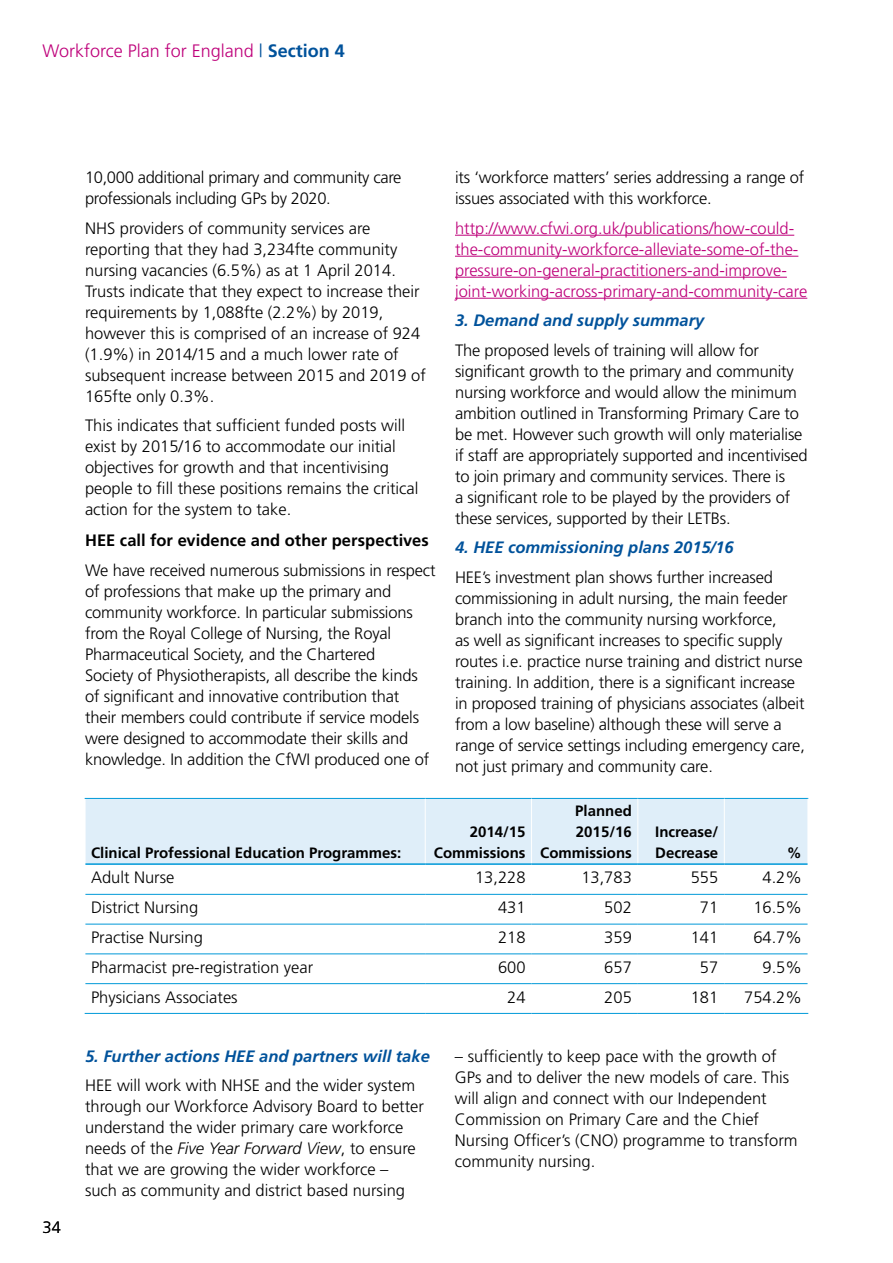
<style>
.page{position:relative;width:893px;height:1263px;background:#fff}
.page>*{position:absolute;margin:0;border:0;box-sizing:border-box;transform-origin:0 0}
.t1{font:300 18px "Frutiger";color:#be007a}
.t2{font:300 16.5px/21px "Frutiger";letter-spacing:-.01em;color:#000}
.t3{font:300 16.5px/21px "Frutiger";color:#be007a}
.t4{font:italic 700 16.5px "Frutiger";color:#00529b}
.t5{font:700 16.5px "Frutiger";color:#000}
.t6{font:700 15px/21px "Frutiger";color:#000;text-align:right}
.s1{color:#00529b}
.s2{font-weight:700;color:#00529b}
.s3{font-style:italic}
</style>
<div class="page">
<hr style="left:455px;top:235px;width:339px;height:1px;background:#be007a">
<hr style="left:455px;top:256px;width:343px;height:1px;background:#be007a">
<hr style="left:455px;top:277px;width:332px;height:1px;background:#be007a">
<hr style="left:455px;top:298px;width:352px;height:1px;background:#be007a">
<div style="left:86px;top:799px;width:721px;height:64px;background:#dfeef9"></div>
<hr style="left:85px;top:798px;width:340px;height:1px;background:#0099d8">
<hr style="left:425px;top:798px;width:106px;height:1px;background:#0099d8">
<hr style="left:531px;top:798px;width:107px;height:1px;background:#0099d8">
<hr style="left:638px;top:798px;width:86px;height:1px;background:#0099d8">
<hr style="left:724px;top:798px;width:84px;height:1px;background:#0099d8">
<hr style="left:425px;top:799px;width:1px;height:64px;background:#fff">
<hr style="left:531px;top:799px;width:1px;height:64px;background:#fff">
<hr style="left:637px;top:799px;width:1px;height:64px;background:#fff">
<hr style="left:724px;top:799px;width:1px;height:64px;background:#fff">
<hr style="left:85px;top:863px;width:340px;height:2px;background:#0099d8">
<hr style="left:425px;top:863px;width:106px;height:2px;background:#0099d8">
<hr style="left:531px;top:863px;width:107px;height:2px;background:#0099d8">
<hr style="left:638px;top:863px;width:86px;height:2px;background:#0099d8">
<hr style="left:724px;top:863px;width:83px;height:2px;background:#0099d8">
<hr style="left:85px;top:894px;width:340px;height:1px;background:#0099d8">
<hr style="left:425px;top:894px;width:106px;height:1px;background:#0099d8">
<hr style="left:531px;top:894px;width:107px;height:1px;background:#0099d8">
<hr style="left:638px;top:894px;width:86px;height:1px;background:#0099d8">
<hr style="left:724px;top:894px;width:83px;height:1px;background:#0099d8">
<hr style="left:85px;top:924px;width:340px;height:1px;background:#0099d8">
<hr style="left:425px;top:924px;width:106px;height:1px;background:#0099d8">
<hr style="left:531px;top:924px;width:107px;height:1px;background:#0099d8">
<hr style="left:638px;top:924px;width:86px;height:1px;background:#0099d8">
<hr style="left:724px;top:924px;width:83px;height:1px;background:#0099d8">
<hr style="left:85px;top:953px;width:340px;height:1px;background:#0099d8">
<hr style="left:425px;top:953px;width:106px;height:1px;background:#0099d8">
<hr style="left:531px;top:953px;width:107px;height:1px;background:#0099d8">
<hr style="left:638px;top:953px;width:86px;height:1px;background:#0099d8">
<hr style="left:724px;top:953px;width:83px;height:1px;background:#0099d8">
<hr style="left:85px;top:983px;width:340px;height:1px;background:#0099d8">
<hr style="left:425px;top:983px;width:106px;height:1px;background:#0099d8">
<hr style="left:531px;top:983px;width:107px;height:1px;background:#0099d8">
<hr style="left:638px;top:983px;width:86px;height:1px;background:#0099d8">
<hr style="left:724px;top:983px;width:83px;height:1px;background:#0099d8">
<hr style="left:85px;top:1013px;width:340px;height:1px;background:#0099d8">
<hr style="left:425px;top:1013px;width:106px;height:1px;background:#0099d8">
<hr style="left:531px;top:1013px;width:107px;height:1px;background:#0099d8">
<hr style="left:638px;top:1013px;width:86px;height:1px;background:#0099d8">
<hr style="left:724px;top:1013px;width:84px;height:1px;background:#0099d8">
<p class="t1" style="left:43px;top:40px;width:304px">Workforce Plan for England <span class="s1">|</span> <span class="s2">Section 4</span></p>
<p class="t2" style="left:85px;top:167px;width:318px">10,000 additional primary and community care professionals including GPs by 2020.</p>
<p class="t2" style="left:85px;top:217px;width:342px">NHS providers of community services are reporting that they had 3,234fte community nursing vacancies (6.5%) as at 1 April 2014.<br>Trusts indicate that they expect to increase their requirements by 1,088fte (2.2%) by 2019, however this is comprised of an increase of 924 (1.9%) in 2014/15 and a much lower rate of subsequent increase between 2015 and 2019 of 165fte only 0.3%.</p>
<p class="t2" style="left:85px;top:415px;width:335px">This indicates that sufficient funded posts will exist by 2015/16 to accommodate our initial objectives for growth and that incentivising people to fill these positions remains the critical action for the system to take.</p>
<p class="t5" style="left:85px;top:531px;width:345px">HEE call for evidence and other perspectives</p>
<p class="t2" style="left:85px;top:559px;width:352px">We have received numerous submissions in respect of professions that make up the primary and community workforce. In particular submissions from the Royal College of Nursing, the Royal Pharmaceutical Society, and the Chartered<br>Society of Physiotherapists, all describe the kinds of significant and innovative contribution that<br>their members could contribute if service models were designed to accommodate their skills and knowledge. In addition the CfWI produced one of</p>
<p class="t2" style="left:455px;top:167px;width:351px">its ‘workforce matters’ series addressing a range of issues associated with this workforce.</p>
<p class="t3" style="left:455px;top:217px;width:354px">http://www.cfwi.org.uk/publications/how-could&shy;the-community-workforce-alleviate-some-of-the&shy;pressure-on-general-practitioners-and-improve&shy;joint-working-across-primary-and-community-care</p>
<p class="t4" style="left:455px;top:311px;width:251px">3. Demand and supply summary</p>
<p class="t2" style="left:455px;top:339px;width:354px">The proposed levels of training will allow for significant growth to the primary and community nursing workforce and would allow the minimum ambition outlined in Transforming Primary Care to be met. However such growth will only materialise if staff are appropriately supported and incentivised to join primary and community services. There is<br>a significant role to be played by the providers of these services, supported by their LETBs.</p>
<p class="t4" style="left:455px;top:538px;width:280px">4. HEE commissioning plans 2015/16</p>
<p class="t2" style="left:455px;top:566px;width:351px">HEE’s investment plan shows further increased commissioning in adult nursing, the main feeder branch into the community nursing workforce,<br>as well as significant increases to specific supply routes i.e. practice nurse training and district nurse training. In addition, there is a significant increase in proposed training of physicians associates (albeit from a low baseline) although these will serve a range of service settings including emergency care, not just primary and community care.</p>
<p class="t6" style="left:91px;top:842px;width:312px">Clinical Professional Education Programmes:</p>
<p class="t6" style="left:434px;top:821px;width:93px">2014/15<br>Commissions</p>
<p class="t6" style="left:540px;top:800px;width:93px">Planned<br>2015/16<br>Commissions</p>
<p class="t6" style="left:655px;top:821px;width:65px;text-align:left">Increase/<br>Decrease</p>
<p class="t6" style="left:787px;top:842px;width:16px">%</p>
<p class="t2" style="left:91px;top:867px;width:85px">Adult Nurse</p>
<p class="t2" style="left:475px;top:867px;width:52px">13,228</p>
<p class="t2" style="left:581px;top:867px;width:52px">13,783</p>
<p class="t2" style="left:691px;top:867px;width:29px">555</p>
<p class="t2" style="left:762px;top:867px;width:41px">4.2%</p>
<p class="t2" style="left:91px;top:897px;width:109px">District Nursing</p>
<p class="t2" style="left:498px;top:897px;width:29px">431</p>
<p class="t2" style="left:604px;top:897px;width:29px">502</p>
<p class="t2" style="left:700px;top:897px;width:20px">71</p>
<p class="t2" style="left:753px;top:897px;width:50px">16.5%</p>
<p class="t2" style="left:91px;top:927px;width:113px">Practise Nursing</p>
<p class="t2" style="left:498px;top:927px;width:29px">218</p>
<p class="t2" style="left:604px;top:927px;width:29px">359</p>
<p class="t2" style="left:691px;top:927px;width:29px">141</p>
<p class="t2" style="left:753px;top:927px;width:50px">64.7%</p>
<p class="t2" style="left:91px;top:956px;width:224px">Pharmacist pre-registration year</p>
<p class="t2" style="left:498px;top:956px;width:29px">600</p>
<p class="t2" style="left:604px;top:956px;width:29px">657</p>
<p class="t2" style="left:700px;top:956px;width:20px">57</p>
<p class="t2" style="left:762px;top:956px;width:41px">9.5%</p>
<p class="t2" style="left:91px;top:986px;width:148px">Physicians Associates</p>
<p class="t2" style="left:507px;top:986px;width:20px">24</p>
<p class="t2" style="left:604px;top:986px;width:29px">205</p>
<p class="t2" style="left:691px;top:986px;width:29px">181</p>
<p class="t2" style="left:744px;top:986px;width:59px">754.2%</p>
<p class="t2" style="left:43px;top:1217px;width:20px">34</p>
<p class="t4" style="left:85px;top:1046px;width:346px">5. Further actions HEE and partners will take</p>
<p class="t2" style="left:85px;top:1075px;width:340px">HEE will work with NHSE and the wider system through our Workforce Advisory Board to better understand the wider primary care workforce needs of the <span class="s3">Five Year Forward View</span>, to ensure that we are growing the wider workforce – such as community and district based nursing</p>
<p class="t2" style="left:455px;top:1046px;width:344px">– sufficiently to keep pace with the growth of GPs and to deliver the new models of care. This will align and connect with our Independent Commission on Primary Care and the Chief Nursing Officer’s (CNO) programme to transform community nursing.</p>
</div>
